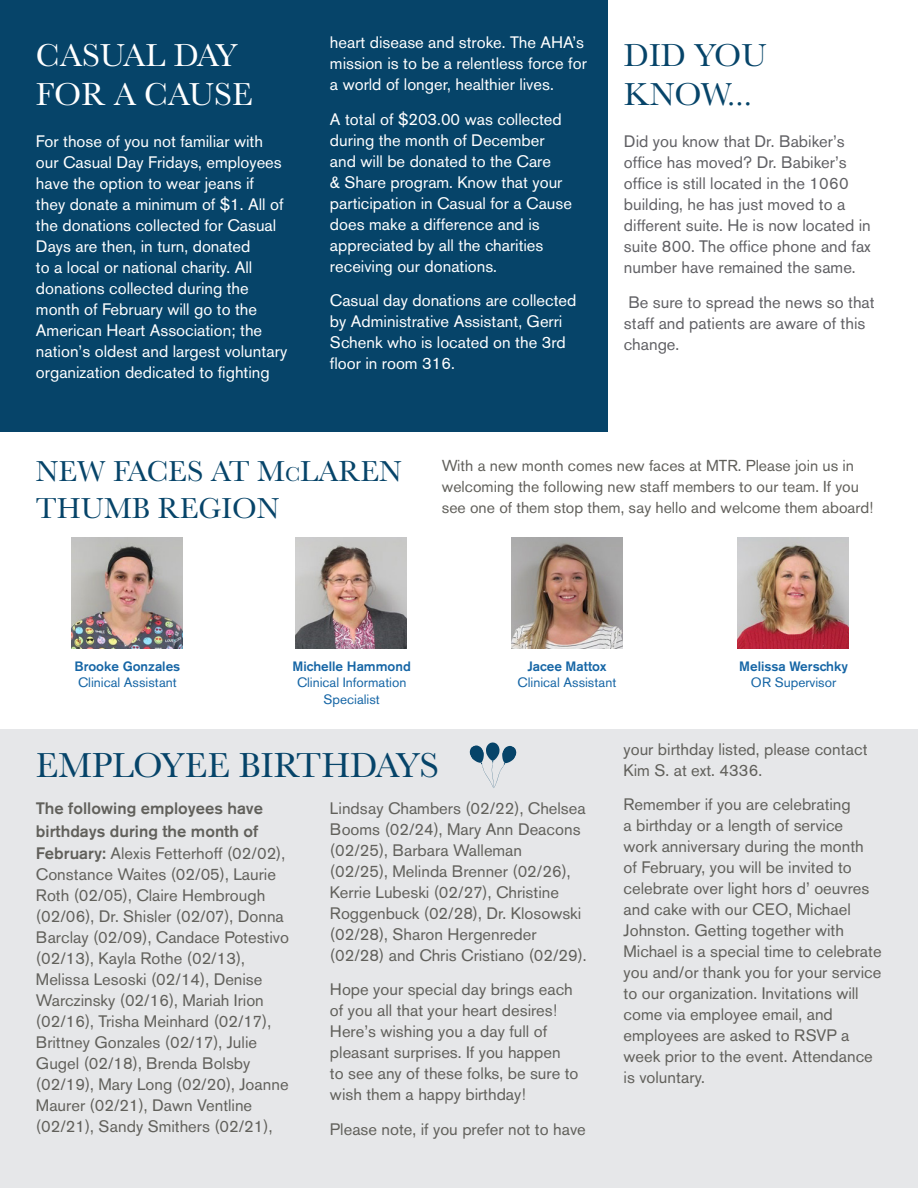
<style>
.page{position:relative;width:918px;height:1188px;background:#fff}
.page>*{position:absolute;margin:0;border:0;box-sizing:border-box;transform-origin:0 0}
.t1{font:36px "Baskerville";color:#064469}
.t2{font:33px/39.6px "Baskerville";color:#fff}
.t3{font:33px/39.6px "Baskerville";color:#064469}
.t4{font:30px "Baskerville";color:#064469}
.t5{font:16.5px/21px "Akzidenz Grotesk BE";color:#61605b}
.t6{font:16.5px/21px "Akzidenz Grotesk BE";color:#fff}
.t7{font:16.5px/21px "Akzidenz Grotesk BE";color:#606064}
.t8{font:500 16.5px/22.5px "Akzidenz Grotesk BE";color:#61605b}
.t9{font:15.75px/21px "Akzidenz Grotesk BE";color:#61605b}
.t10{font:13.5px/16.2px "Akzidenz Grotesk BE";color:#1565a5;text-align:center}
.t11{font:500 13.5px "Akzidenz Grotesk BE";color:#1565a5}
.s1{font-size:21px}
.s2{font-weight:400}
</style>
<div class="page">
<div style="left:0;top:729px;width:918px;height:459px;background:#e6e7e9"></div>
<svg style="left:470px;top:742px;width:46px;height:46px"></svg>
<img style="left:72px;top:537px;width:111px;height:111px">
<img style="left:296px;top:537px;width:111px;height:111px">
<img style="left:512px;top:537px;width:111px;height:111px">
<img style="left:738px;top:537px;width:111px;height:111px">
<div style="left:0;top:0;width:608px;height:432px;background:#064469"></div>
<p class="t2" style="left:36px;top:36px;width:218px">CASUAL DAY<br>FOR A CAUSE</p>
<p class="t6" style="left:330px;top:32px;width:258px">heart disease and stroke. The AHA’s mission is to be a relentless force for a world of longer, healthier lives.</p>
<p class="t6" style="left:330px;top:109px;width:244px">A total of $203.00 was collected during the month of December and will be donated to the Care<br>&amp; Share program. Know that your participation in Casual for a Cause does make a difference and is appreciated by all the charities receiving our donations.</p>
<p class="t6" style="left:330px;top:290px;width:248px">Casual day donations are collected by Administrative Assistant, Gerri<br>Schenk who is located on the 3rd floor in room 316.</p>
<p class="t6" style="left:36px;top:131px;width:253px">For those of you not familiar with our Casual Day Fridays, employees have the option to wear jeans if they donate a minimum of $1. All of the donations collected for Casual Days are then, in turn, donated<br>to a local or national charity. All donations collected during the month of February will go to the American Heart Association; the nation’s oldest and largest voluntary organization dedicated to fighting</p>
<p class="t3" style="left:624px;top:36px;width:144px">DID YOU<br>KNOW...</p>
<p class="t7" style="left:624px;top:131px;width:248px">Did you know that Dr. Babiker’s office has moved? Dr. Babiker’s office is still located in the 1060 building, he has just moved to a different suite. He is now located in suite 800. The office phone and fax number have remained the same.</p>
<p class="t7" style="left:624px;top:292px;width:252px">Be sure to spread the news so that staff and patients are aware of this change.</p>
<p class="t4" style="left:36px;top:452px;width:367px">NEW FACES AT M<span class="s1">c</span>LAREN</p>
<p class="t4" style="left:36px;top:490px;width:245px">THUMB REGION</p>
<p class="t9" style="left:442px;top:455px;width:433px">With a new month comes new faces at MTR. Please join us in welcoming the following new staff members to our team. If you see one of them stop them, say hello and welcome them aboard!</p>
<p class="t11" style="left:75px;top:658px;width:107px">Brooke Gonzales</p>
<p class="t10" style="left:78px;top:675px;width:100px">Clinical Assistant</p>
<p class="t11" style="left:293px;top:658px;width:120px">Michelle Hammond</p>
<p class="t10" style="left:297px;top:675px;width:111px">Clinical Information<br>Specialist</p>
<p class="t11" style="left:527px;top:658px;width:81px">Jacee Mattox</p>
<p class="t10" style="left:518px;top:675px;width:100px">Clinical Assistant</p>
<p class="t11" style="left:739px;top:658px;width:110px">Melissa Werschky</p>
<p class="t10" style="left:751px;top:675px;width:87px">OR Supervisor</p>
<p class="t1" style="left:36px;top:743px;width:404px">EMPLOYEE BIRTHDAYS</p>
<p class="t8" style="left:36px;top:797px;width:251px">The following employees have birthdays during the month of<br>February: <span class="s2">Alexis Fetterhoff (02/02),</span></p>
<p class="t5" style="left:36px;top:864px;width:255px">Constance Waites (02/05), Laurie Roth (02/05), Claire Hembrough (02/06), Dr. Shisler (02/07), Donna Barclay (02/09), Candace Potestivo (02/13), Kayla Rothe (02/13), Melissa Lesoski (02/14), Denise Warczinsky (02/16), Mariah Irion (02/16), Trisha Meinhard (02/17), Brittney Gonzales (02/17), Julie Gugel (02/18), Brenda Bolsby (02/19), Mary Long (02/20), Joanne Maurer (02/21), Dawn Ventline (02/21), Sandy Smithers (02/21),</p>
<p class="t5" style="left:330px;top:798px;width:258px">Lindsay Chambers (02/22), Chelsea Booms (02/24), Mary Ann Deacons (02/25), Barbara Walleman<br>(02/25), Melinda Brenner (02/26), Kerrie Lubeski (02/27), Christine Roggenbuck (02/28), Dr. Klosowski (02/28), Sharon Hergenreder (02/28) and Chris Cristiano (02/29).</p>
<p class="t5" style="left:330px;top:979px;width:250px">Hope your special day brings each of you all that your heart desires!<br>Here’s wishing you a day full of pleasant surprises. If you happen<br>to see any of these folks, be sure to wish them a happy birthday!</p>
<p class="t5" style="left:330px;top:1119px;width:257px">Please note, if you prefer not to have</p>
<p class="t5" style="left:624px;top:739px;width:246px">your birthday listed, please contact<br>Kim S. at ext. 4336.</p>
<p class="t5" style="left:624px;top:794px;width:260px">Remember if you are celebrating<br>a birthday or a length of service<br>work anniversary during the month<br>of February, you will be invited to celebrate over light hors d’ oeuvres and cake with our CEO, Michael<br>Johnston. Getting together with<br>Michael is a special time to celebrate you and/or thank you for your service to our organization. Invitations will come via employee email, and employees are asked to RSVP a week prior to the event. Attendance is voluntary.</p>
</div>
